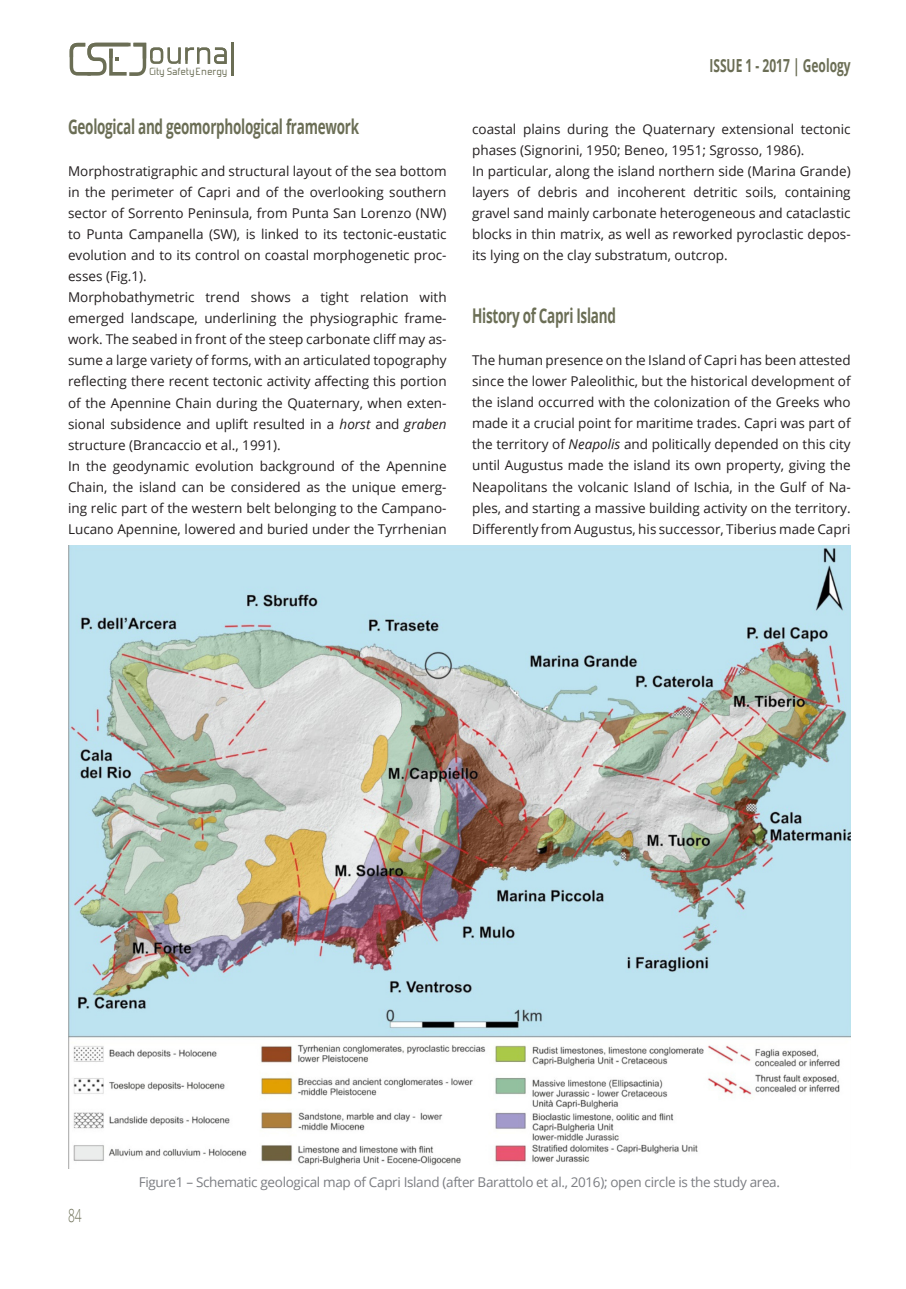
<style>
.page{position:relative;width:906px;height:1289px;background:#fff}
.page>*{position:absolute;margin:0;border:0;box-sizing:border-box;transform-origin:0 0}
.t1{font:700 20.25px "Open Sans";letter-spacing:-.02em;color:#6b6e55;scale:.67 1}
.t2{font:700 18px "Open Sans";color:#6b6e55;scale:.67 1}
.t3{font:300 18px "Open Sans";color:#6b6e55;scale:.67 1}
.t4{font:13.5px/21px "Open Sans";color:#231f20}
.t5{font:13.5px "Open Sans";letter-spacing:-.025em;color:#7b7d82}
.t6{font:12.3px "Forgotten Futurist";letter-spacing:.045em;color:#6b6e55}
.s1{font-style:italic}
</style>
<div class="page">
<svg style="left:70px;top:43px;width:164px;height:33px"></svg>
<img style="left:68px;top:546px;width:782px;height:622px">
<p class="t6" style="left:149px;top:67px;width:79px">City Safety Energy</p>
<h1 class="t1" style="left:68px;top:112px;width:436px">Geological and geomorphological framework</h1>
<p class="t4" style="left:68px;top:160px;width:380px">Morphostratigraphic and structural layout of the sea bottom in the perimeter of Capri and of the overlooking southern sector of Sorrento Peninsula, from Punta San Lorenzo (NW) to Punta Campanella (SW), is linked to its tectonic-eustatic evolution and to its control on coastal morphogenetic proc&shy;esses (Fig.1).<br>Morphobathymetric trend shows a tight relation with emerged landscape, underlining the physiographic frame&shy;work. The seabed in front of the steep carbonate cliff may as&shy;sume a large variety of forms, with an articulated topography reflecting there recent tectonic activity affecting this portion of the Apennine Chain during the Quaternary, when exten&shy;sional subsidence and uplift resulted in a <span class="s1">horst</span> and <span class="s1">graben </span>structure (Brancaccio et al., 1991).<br>In the geodynamic evolution background of the Apennine Chain, the island can be considered as the unique emerg&shy;ing relic part of the western belt belonging to the Campano-Lucano Apennine, lowered and buried under the Tyrrhenian</p>
<h2 class="t2" style="left:709px;top:53px;width:212px">ISSUE 1 - 2017 | Geology</h2>
<p class="t4" style="left:472px;top:118px;width:380px">coastal plains during the Quaternary extensional tectonic phases (Signorini, 1950; Beneo, 1951; Sgrosso, 1986).<br>In particular, along the island northern side (Marina Grande) layers of debris and incoherent detritic soils, containing gravel sand mainly carbonate heterogeneous and cataclastic blocks in thin matrix, as well as reworked pyroclastic depos&shy;its lying on the clay substratum, outcrop.</p>
<h1 class="t1" style="left:472px;top:302px;width:216px">History of Capri Island</h1>
<p class="t4" style="left:472px;top:349px;width:380px;text-align:justify">The human presence on the Island of Capri has been attested since the lower Paleolithic, but the historical development of the island occurred with the colonization of the Greeks who made it a crucial point for maritime trades. Capri was part of the territory of <span class="s1">Neapolis</span> and politically depended on this city until Augustus made the island its own property, giving the Neapolitans the volcanic Island of Ischia, in the Gulf of Na&shy;ples, and starting a massive building activity on the territory.<br>Differently from Augustus, his successor, Tiberius made Capri</p>
<h2 class="t3" style="left:68px;top:1202px;width:22px">84</h2>
<p class="t5" style="left:139px;top:1173px;width:643px">Figure1 – Schematic geological map of Capri Island (after Barattolo et al., 2016); open circle is the study area.</p>
</div>
